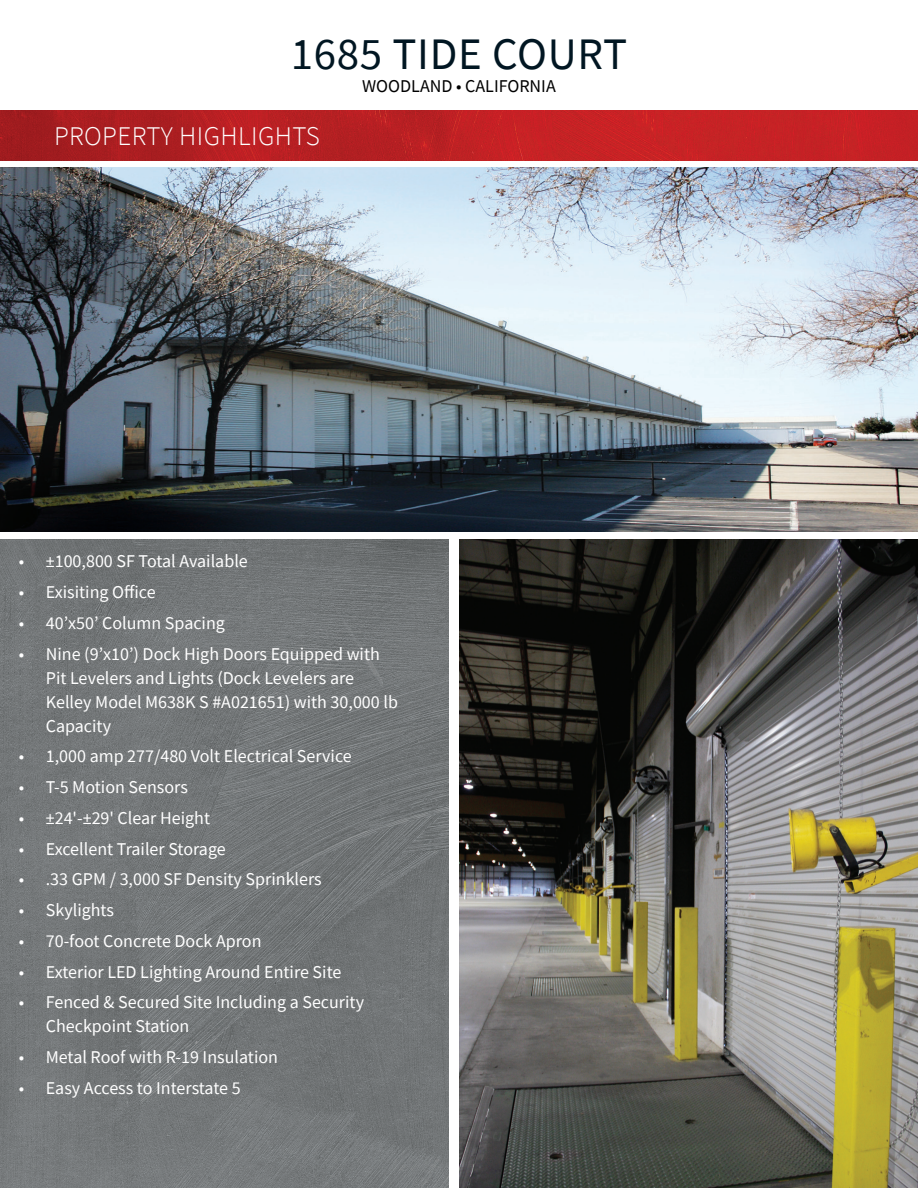
<style>
.page{position:relative;width:918px;height:1188px;background:#fff}
.page>*{position:absolute;margin:0;border:0;box-sizing:border-box;transform-origin:0 0}
.t1{font:45px "Source Sans Pro";letter-spacing:.015em;color:#011622}
.t2{font:300 27px "Source Sans Pro";letter-spacing:.015em;color:#fff}
.t3{font:18px/24px "Source Sans Pro";color:#fff}
.t4{font:18px "Source Sans Pro";color:#000}
</style>
<div class="page">
<img style="left:0;top:540px;width:449px;height:648px">
<img style="left:0;top:168px;width:918px;height:363px">
<img style="left:0;top:110px;width:918px;height:50px">
<img style="left:459px;top:540px;width:459px;height:648px">
<p class="t1" style="left:291px;top:26px;width:338px">1685 TIDE COURT</p>
<p class="t4" style="left:362px;top:75px;width:195px">WOODLAND • CALIFORNIA</p>
<p class="t2" style="left:54px;top:120px;width:267px">PROPERTY HIGHLIGHTS</p>
<p class="t3" style="left:19px;top:549px;width:231px">• ±100,800 SF Total Available</p>
<p class="t3" style="left:19px;top:580px;width:138px">• Exisiting Office</p>
<p class="t3" style="left:19px;top:611px;width:208px">• 40’x50’ Column Spacing</p>
<p class="t3" style="left:46px;top:641px;width:354px;text-indent:-27px">• Nine (9’x10’) Dock High Doors Equipped with Pit Levelers and Lights (Dock Levelers are Kelley Model M638K S #A021651) with 30,000 lb Capacity</p>
<p class="t3" style="left:19px;top:744px;width:334px">• 1,000 amp 277/480 Volt Electrical Service</p>
<p class="t3" style="left:19px;top:775px;width:171px">• T-5 Motion Sensors</p>
<p class="t3" style="left:19px;top:806px;width:193px">• ±24'-±29' Clear Height</p>
<p class="t3" style="left:19px;top:836px;width:208px">• Excellent Trailer Storage</p>
<p class="t3" style="left:19px;top:867px;width:304px">• .33 GPM / 3,000 SF Density Sprinklers</p>
<p class="t3" style="left:19px;top:898px;width:97px">• Skylights</p>
<p class="t3" style="left:19px;top:929px;width:244px">• 70-foot Concrete Dock Apron</p>
<p class="t3" style="left:19px;top:959px;width:324px">• Exterior LED Lighting Around Entire Site</p>
<p class="t3" style="left:46px;top:990px;width:320px;text-indent:-27px">• Fenced &amp; Secured Site Including a Security<br>Checkpoint Station</p>
<p class="t3" style="left:19px;top:1045px;width:261px">• Metal Roof with R-19 Insulation</p>
<p class="t3" style="left:19px;top:1076px;width:223px">• Easy Access to Interstate 5</p>
</div>
